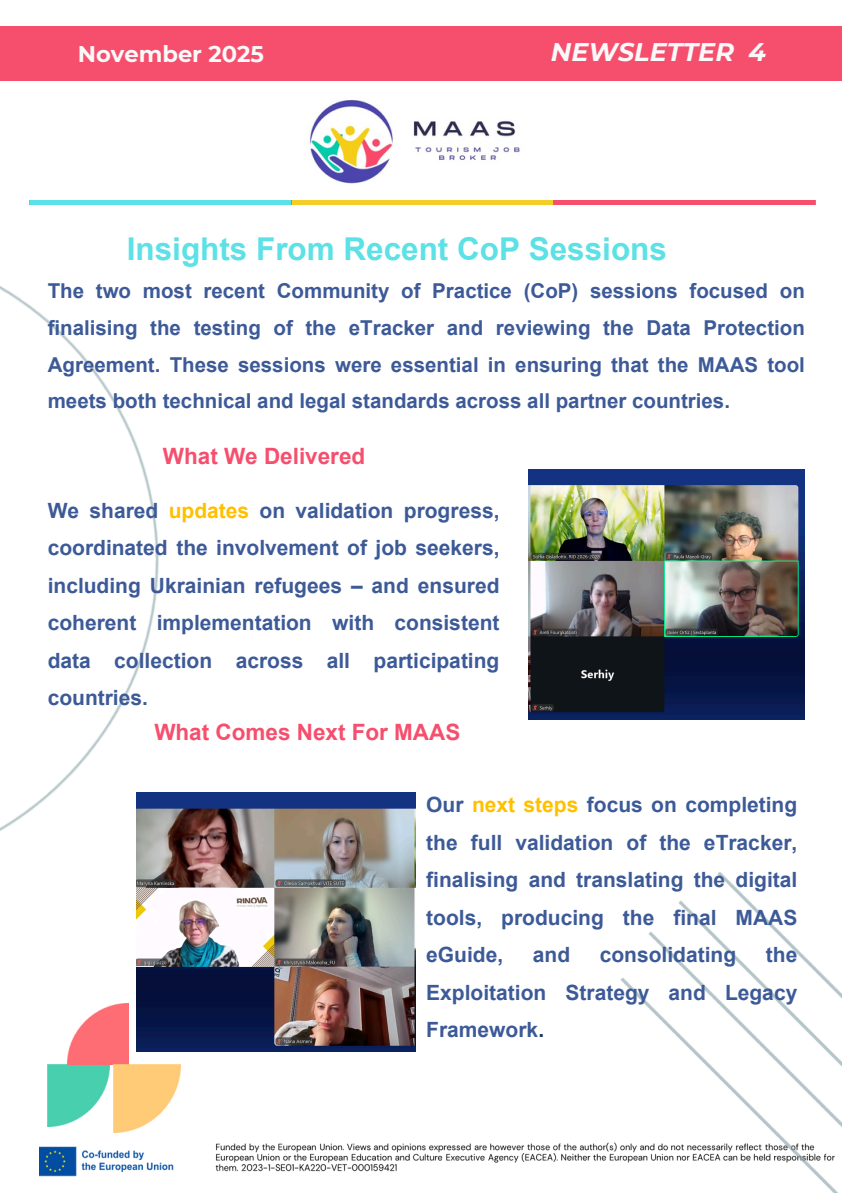
<style>
.page{position:relative;width:842px;height:1193px;background:#fff}
.page>*{position:absolute;margin:0;border:0;box-sizing:border-box;transform-origin:0 0}
.t1{font:700 31.45px "Arial";color:#5ce1e6}
.t2{font:italic 700 25.45px "Montserrat";color:#f9f9f9}
.t3{font:700 22.65px "Montserrat";color:#f9f9f9}
.t4{font:700 22.5px "Arial";color:#f64f6e}
.t5{font:700 21.8px "Montserrat";color:#f9f9f9}
.t6{font:italic 700 21.8px "Montserrat";color:#f9f9f9}
.t7{font:700 21px/37.5px "Arial";color:#3d5a98;text-align:justify}
.t8{font:700 20.5px/36.8px "Arial";color:#3d5a98;text-align:justify}
.s1{font-size:22.65px}
.s2{color:#ffc000}
.s3{color:#17375e}
</style>
<div class="page">
<img style="left:215px;top:1142px;width:405px;height:30px">
<img style="left:39px;top:1146px;width:135px;height:30px">
<img style="left:309px;top:100px;width:211px;height:84px">
<img style="left:48px;top:1064px;width:62px;height:62px">
<img style="left:67px;top:1003px;width:62px;height:61px">
<img style="left:113px;top:1064px;width:68px;height:68px">
<img style="left:718px;top:871px;width:61px;height:60px">
<img style="left:620px;top:977px;width:28px;height:186px">
<img style="left:648px;top:931px;width:194px;height:261px">
<img style="left:0;top:165px;width:331px;height:755px">
<div style="left:0;top:27px;width:842px;height:54px;background:#f64f6e"></div>
<img style="left:137px;top:792px;width:279px;height:259px">
<img style="left:529px;top:469px;width:276px;height:250px">
<img style="left:29px;top:200px;width:786px;height:4px">
<p class="t5" style="left:78px;top:39px;width:152px"><span class="s1">N o</span>A<span class="s1">v</span>P<span class="s1">e</span>R<span class="s1">m</span>I L<span class="s1">b</span>2<span class="s1">e</span>0 2 4</p>
<p class="t6" style="left:580px;top:36px;width:173px">NEWSLETTER 1</p>
<p class="t3" style="left:192px;top:40px;width:73px">r 2025</p>
<p class="t2" style="left:551px;top:37px;width:217px">NEWSLETTER 4</p>
<h1 class="t1" style="left:127px;top:231px;width:542px">Insights From Recent CoP Sessions</h1>
<p class="t8" style="left:48px;top:272px;width:759px">The two most recent Community of Practice (CoP) sessions focused on finalising the testing of the eTracker and reviewing the Data Protection Agreement. These sessions were essential in ensuring that the MAAS tool meets both technical and legal standards across all partner countries.</p>
<p class="t4" style="left:163px;top:443px;width:204px">What We Delivered</p>
<p class="t7" style="left:48px;top:491px;width:453px">We shared <span class="s2">updates</span> on validation progress, coordinated the involvement of job seekers, including Ukrainian refugees – and ensured coherent implementation with consistent data collection across all participating countries.</p>
<p class="t4" style="left:154px;top:719px;width:308px">What Comes Next For MAAS</p>
<p class="t7" style="left:426px;top:786px;width:373px">Our <span class="s2">next steps</span> focus on completing the full validation of the eTracker, finalising and translating the digital tools, producing the final MAAS eGuide,</p>
<p class="t7" style="left:426px;top:936px;width:373px;text-indent:340px">the Exploitation Strategy and Legacy Framework<span class="s3">.</span></p>
<p class="t7" style="left:533px;top:936px;width:39px">and</p>
<p class="t7" style="left:600px;top:936px;width:138px">consolidating</p>
</div>
